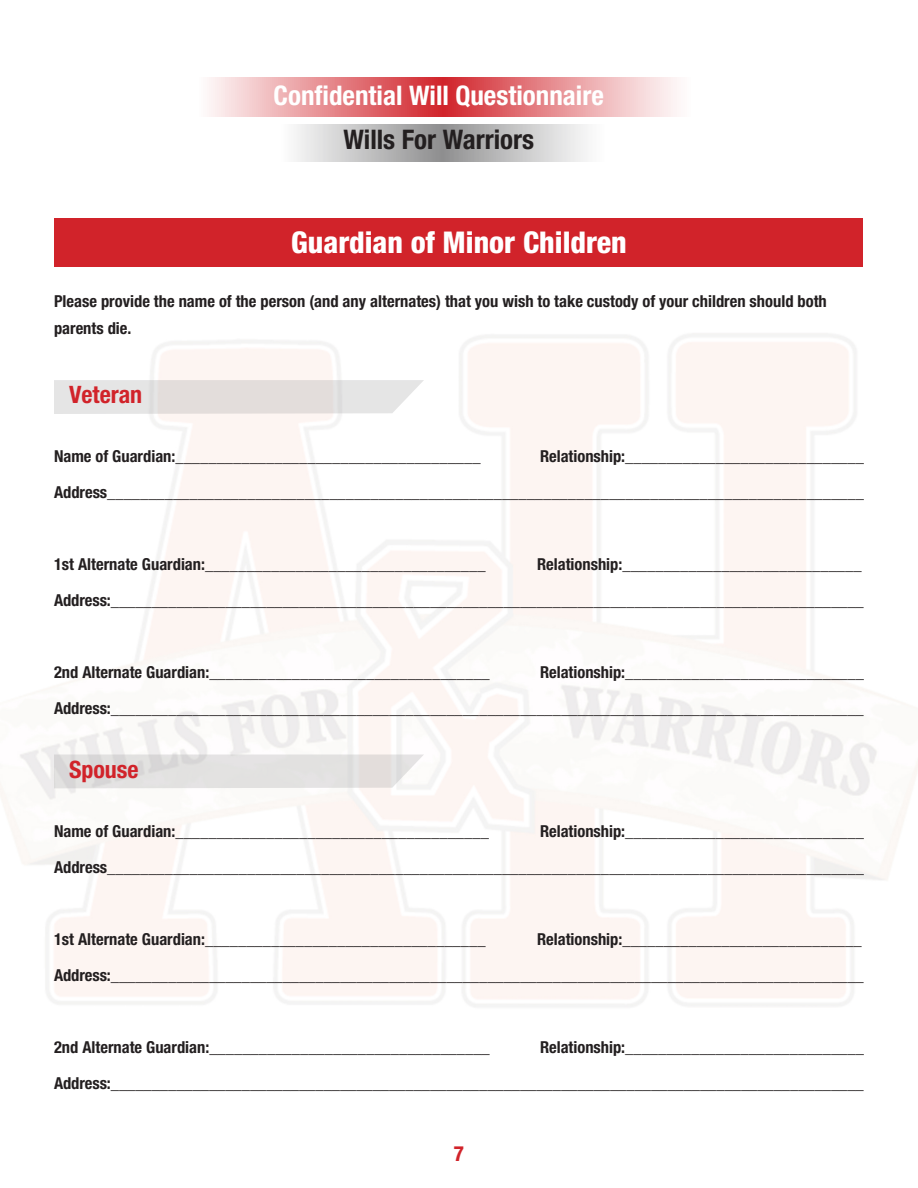
<style>
.page{position:relative;width:918px;height:1188px;background:#fff}
.page>*{position:absolute;margin:0;border:0;box-sizing:border-box;transform-origin:0 0}
.t1{font:800 condensed 30px "Helvetica Neue LT Std";color:#fff}
.t2{font:700 condensed 27px "Helvetica Neue LT Std";color:#fff}
.t3{font:700 condensed 27px "Helvetica Neue LT Std";color:#231f20}
.t4{font:700 condensed 24px "Helvetica Neue LT Std";color:#d1232a}
.t5{font:700 condensed 21px "Helvetica Neue LT Std";color:#d1232a}
.t6{font:700 condensed 16.5px/27px "Helvetica Neue LT Std";color:#231f20}
</style>
<div class="page">
<img style="left:0;top:116px;width:918px;height:891px">
<div style="left:54px;top:380px;width:370px;height:34px;background:#e5e4e3"></div>
<svg style="left:54px;top:754px;width:370px;height:34px;background:#e2e0e0"></svg>
<div style="left:55px;top:218px;width:808px;height:48px;background:#d1232a"></div>
<svg style="left:209px;top:77px;width:468px;height:39px;background:#e78e92"></svg>
<svg style="left:273px;top:124px;width:331px;height:37px"></svg>
<p class="t2" style="left:274px;top:79px;width:332px">Confidential Will Questionnaire</p>
<p class="t3" style="left:343px;top:123px;width:192px">Wills For Warriors</p>
<p class="t1" style="left:291px;top:224px;width:337px">Guardian of Minor Children</p>
<p class="t6" style="left:54px;top:287px;width:774px">Please provide the name of the person (and any alternates) that you wish to take custody of your children should both parents die.</p>
<p class="t4" style="left:69px;top:380px;width:75px">Veteran</p>
<p class="t6" style="left:54px;top:443px;width:428px">Name of Guardian:_____________________________________</p>
<p class="t6" style="left:540px;top:443px;width:326px">Relationship:_____________________________</p>
<p class="t6" style="left:54px;top:479px;width:812px">Address____________________________________________________________________________________________</p>
<p class="t6" style="left:54px;top:551px;width:433px">1st Alternate Guardian:__________________________________</p>
<p class="t6" style="left:537px;top:551px;width:326px">Relationship:_____________________________</p>
<p class="t6" style="left:54px;top:587px;width:811px">Address:____________________________________________________________________________________________</p>
<p class="t6" style="left:54px;top:659px;width:437px">2nd Alternate Guardian:__________________________________</p>
<p class="t6" style="left:540px;top:659px;width:326px">Relationship:_____________________________</p>
<p class="t6" style="left:54px;top:695px;width:811px">Address:____________________________________________________________________________________________</p>
<p class="t4" style="left:69px;top:755px;width:71px">Spouse</p>
<p class="t6" style="left:54px;top:818px;width:436px">Name of Guardian:______________________________________</p>
<p class="t6" style="left:540px;top:818px;width:326px">Relationship:_____________________________</p>
<p class="t6" style="left:54px;top:854px;width:812px">Address____________________________________________________________________________________________</p>
<p class="t6" style="left:54px;top:926px;width:433px">1st Alternate Guardian:__________________________________</p>
<p class="t6" style="left:537px;top:926px;width:326px">Relationship:_____________________________</p>
<p class="t6" style="left:54px;top:962px;width:811px">Address:____________________________________________________________________________________________</p>
<p class="t6" style="left:54px;top:1034px;width:437px">2nd Alternate Guardian:__________________________________</p>
<p class="t6" style="left:540px;top:1034px;width:326px">Relationship:_____________________________</p>
<p class="t6" style="left:54px;top:1070px;width:811px">Address:____________________________________________________________________________________________</p>
<p class="t5" style="left:454px;top:1141px;width:12px">7</p>
</div>
